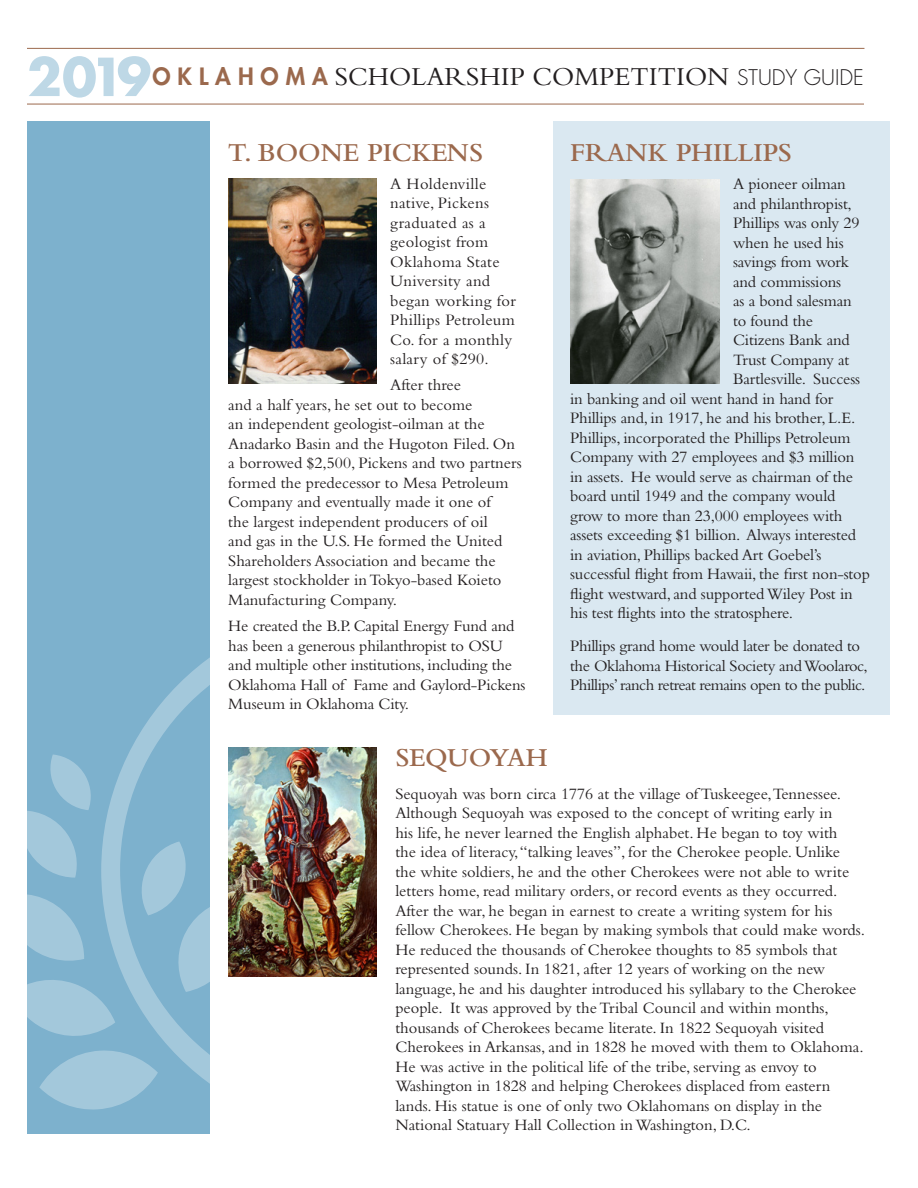
<style>
.page{position:relative;width:918px;height:1188px;background:#fff}
.page>*{position:absolute;margin:0;border:0;box-sizing:border-box;transform-origin:0 0}
.t1{font:27px "Bembo Std";color:#231f20}
.t2{font:600 27px "Bembo Std";color:#9b694d}
.t3{font:16.5px/19.5px "Bembo Std";color:#231f20}
.t4{font:16.5px/19.5px "Bembo Std";letter-spacing:.02em;color:#231f20}
.t5{font:16.5px/19.5px "Bembo Std";letter-spacing:-.02em;color:#231f20}
.s1{font-family:"Futura Std";font-weight:700;font-size:51px;color:#7db1cd}
.s2{font-family:"Futura";font-weight:800;font-size:23.25px;color:#9b694d}
.s3{font-family:"Futura Std";font-weight:300;font-size:21px}
</style>
<div class="page">
<hr style="left:27px;top:104px;width:837px;height:1px;background:#9b694d">
<hr style="left:27px;top:48px;width:837px;height:1px;background:#9b694d">
<div style="left:27px;top:122px;width:183px;height:1012px;background:#7db1cd"></div>
<svg style="left:27px;top:607px;width:527px;height:503px"></svg>
<div style="left:554px;top:122px;width:336px;height:594px;background:#dae8f1"></div>
<img style="left:229px;top:179px;width:148px;height:204px">
<img style="left:570px;top:179px;width:150px;height:204px">
<img style="left:228px;top:748px;width:149px;height:228px">
<h1 class="t1" style="left:27px;top:61px;width:838px"><span class="s1">2019</span><span class="s2">O K L A H O M A</span> SCHOLARSHIP COMPETITION <span class="s3">STUDY GUIDE</span></h1>
<p class="t2" style="left:228px;top:138px;width:256px">T. BOONE PICKENS</p>
<p class="t4" style="left:390px;top:173px;width:127px">A Holdenville native, Pickens graduated as a geologist from<br>Oklahoma State<br>University and began working for<br>Phillips Petroleum<br>Co. for a monthly salary of $290.</p>
<p class="t3" style="left:228px;top:375px;width:295px;text-indent:162px">After three<br>and a half years, he set out to become<br>an independent geologist-oilman at the Anadarko Basin and the Hugoton Filed. On a borrowed $2,500, Pickens and two partners formed the predecessor to Mesa Petroleum Company and eventually made it one of<br>the largest independent producers of oil<br>and gas in the U.S. He formed the United Shareholders Association and became the largest stockholder in Tokyo-based Koieto Manufacturing Company.</p>
<p class="t3" style="left:228px;top:616px;width:299px">He created the B.P. Capital Energy Fund and has been a generous philanthropist to OSU and multiple other institutions, including the Oklahoma Hall of Fame and Gaylord-Pickens Museum in Oklahoma City.</p>
<p class="t2" style="left:570px;top:138px;width:223px">FRANK PHILLIPS</p>
<p class="t3" style="left:733px;top:174px;width:114px">A pioneer oilman</p>
<p class="t3" style="left:733px;top:194px;width:120px">and philanthropist,</p>
<p class="t3" style="left:733px;top:213px;width:128px">Phillips was only 29</p>
<p class="t3" style="left:733px;top:233px;width:112px">when he used his</p>
<p class="t3" style="left:733px;top:252px;width:118px">savings from work</p>
<p class="t3" style="left:733px;top:272px;width:110px">and commissions</p>
<p class="t3" style="left:733px;top:291px;width:120px">as a bond salesman</p>
<p class="t3" style="left:733px;top:311px;width:81px">to found the</p>
<p class="t3" style="left:733px;top:330px;width:118px">Citizens Bank and</p>
<p class="t3" style="left:733px;top:350px;width:118px">Trust Company at</p>
<p class="t3" style="left:733px;top:369px;width:129px">Bartlesville. Success</p>
<p class="t3" style="left:570px;top:389px;width:265px">in banking and oil went hand in hand for</p>
<p class="t3" style="left:570px;top:408px;width:287px">Phillips and, in 1917, he and his brother, L.E.</p>
<p class="t3" style="left:570px;top:428px;width:282px">Phillips, incorporated the Phillips Petroleum</p>
<p class="t3" style="left:570px;top:447px;width:286px">Company with 27 employees and $3 million</p>
<p class="t3" style="left:570px;top:467px;width:285px">in assets. He would serve as chairman of the</p>
<p class="t3" style="left:570px;top:486px;width:267px">board until 1949 and the company would</p>
<p class="t3" style="left:570px;top:506px;width:274px">grow to more than 23,000 employees with</p>
<p class="t3" style="left:570px;top:525px;width:287px">assets exceeding $1 billion. Always interested</p>
<p class="t3" style="left:570px;top:545px;width:253px">in aviation, Phillips backed Art Goebel’s</p>
<p class="t3" style="left:570px;top:564px;width:301px">successful flight from Hawaii, the first non-stop</p>
<p class="t3" style="left:570px;top:584px;width:284px">flight westward, and supported Wiley Post in</p>
<p class="t3" style="left:570px;top:603px;width:224px">his test flights into the stratosphere.</p>
<p class="t5" style="left:570px;top:636px;width:299px">Phillips grand home would later be donated to the Oklahoma Historical Society and Woolaroc,<br>Phillips’ ranch retreat remains open to the public.</p>
<p class="t2" style="left:395px;top:742px;width:154px">SEQUOYAH</p>
<p class="t3" style="left:395px;top:783px;width:471px">Sequoyah was born circa 1776 at the village of Tuskeegee,Tennessee.<br>Although Sequoyah was exposed to the concept of writing early in<br>his life, he never learned the English alphabet. He began to toy with<br>the idea of literacy, “talking leaves”, for the Cherokee people. Unlike<br>the white soldiers, he and the other Cherokees were not able to write letters home, read military orders, or record events as they occurred.<br>After the war, he began in earnest to create a writing system for his fellow Cherokees. He began by making symbols that could make words.<br>He reduced the thousands of Cherokee thoughts to 85 symbols that represented sounds. In 1821, after 12 years of working on the new language, he and his daughter introduced his syllabary to the Cherokee people. It was approved by the Tribal Council and within months, thousands of Cherokees became literate. In 1822 Sequoyah visited Cherokees in Arkansas, and in 1828 he moved with them to Oklahoma.<br>He was active in the political life of the tribe, serving as envoy to Washington in 1828 and helping Cherokees displaced from eastern lands. His statue is one of only two Oklahomans on display in the National Statuary Hall Collection in Washington, D.C.</p>
</div>
